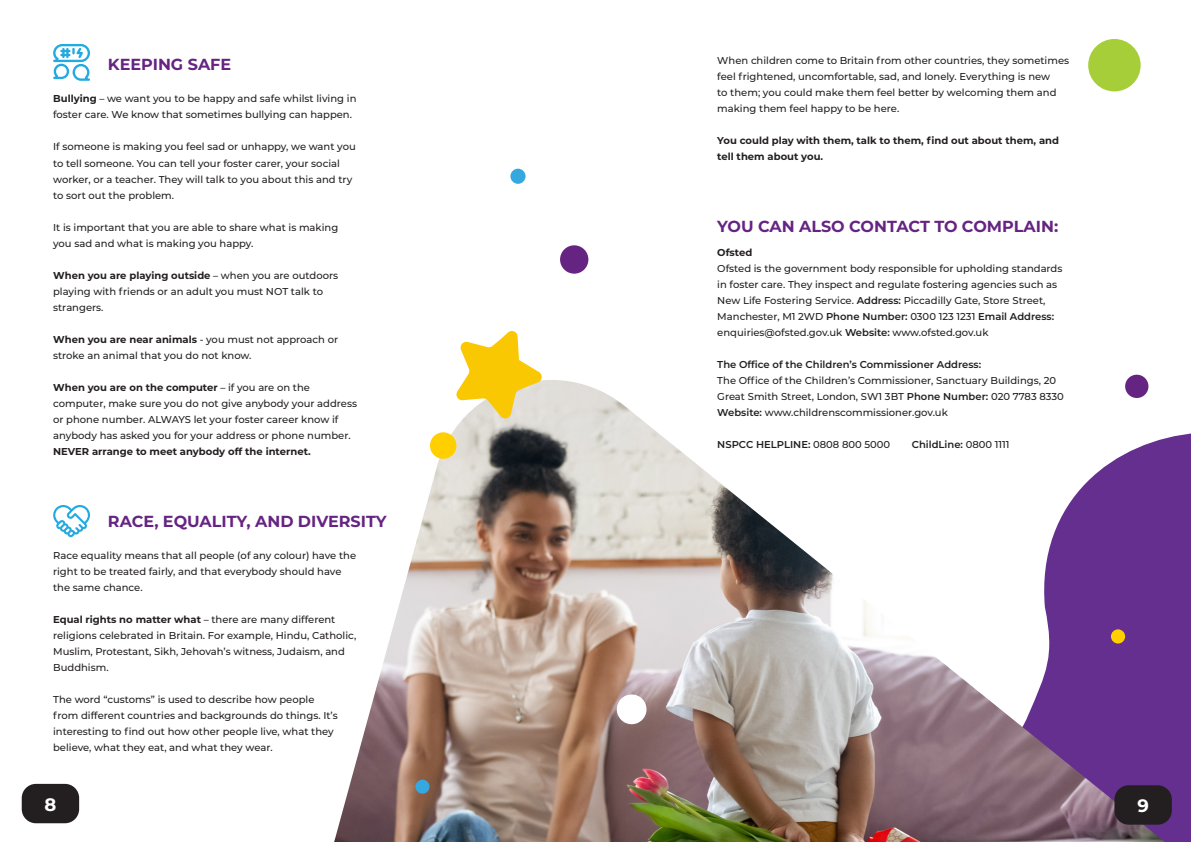
<style>
.page{position:relative;width:1191px;height:842px;background:#fff}
.page>*{position:absolute;margin:0;border:0;box-sizing:border-box;transform-origin:0 0}
.t1{font:700 18px "Montserrat";color:#fff}
.t2{font:700 16px "Montserrat";color:#662482}
.Body_Text{font:500 10px/16px "Montserrat";color:#231f20}
.Body_Text-2{font:600 10px "Montserrat";color:#231f20}
.Body_Text-3{font:700 10px/16px "Montserrat";color:#231f20}
.s1{font-weight:700}
.s2{font-weight:600}
.s3{font-weight:500}
</style>
<div class="page">
<svg style="left:1130px;top:374px;width:61px;height:468px;background:#7b4c9f"></svg>
<img style="left:334px;top:380px;width:830px;height:462px">
<div style="left:560px;top:245px;width:28px;height:29px;background:#662482;border-radius:50%"></div>
<div style="left:1111px;top:629px;width:14px;height:14px;background:#ffcf00;border-radius:50%"></div>
<div style="left:617px;top:694px;width:29px;height:30px;background:#fff;border-radius:50%"></div>
<div style="left:415px;top:780px;width:14px;height:14px;background:#36a8e0;border-radius:50%"></div>
<div style="left:1125px;top:375px;width:23px;height:23px;background:#662482;border-radius:50%"></div>
<div style="left:510px;top:169px;width:15px;height:15px;background:#36a8e0;border-radius:50%"></div>
<div style="left:430px;top:432px;width:26px;height:27px;background:#ffcf00;border-radius:50%"></div>
<div style="left:1088px;top:39px;width:52px;height:52px;background:#a6ce39;border-radius:50%"></div>
<svg style="left:455px;top:331px;width:88px;height:89px"></svg>
<svg style="left:53px;top:44px;width:37px;height:37px"></svg>
<svg style="left:53px;top:505px;width:37px;height:32px"></svg>
<div style="left:22px;top:784px;width:57px;height:39px;background:#231f20;border-radius:14px"></div>
<div style="left:1114px;top:785px;width:57px;height:40px;background:#231f20;border-radius:14px"></div>
<p class="t2" style="left:108px;top:53px;width:125px">KEEPING SAFE</p>
<p class="Body_Text" style="left:53px;top:91px;width:305px"><span class="s1">Bullying</span> – we want you to be happy and safe whilst living in foster care. We know that sometimes bullying can happen.</p>
<p class="Body_Text" style="left:53px;top:139px;width:304px">If someone is making you feel sad or unhappy, we want you to tell someone. You can tell your foster carer, your social worker, or a teacher. They will talk to you about this and try to sort out the problem.</p>
<p class="Body_Text" style="left:53px;top:219px;width:286px">It is important that you are able to share what is making you sad and what is making you happy.</p>
<p class="Body_Text" style="left:53px;top:267px;width:286px"><span class="s1">When you are playing outside</span> – when you are outdoors playing with friends or an adult you must NOT talk to strangers.</p>
<p class="Body_Text" style="left:53px;top:331px;width:286px"><span class="s1">When you are near animals</span> - you must not approach or stroke an animal that you do not know.</p>
<p class="Body_Text" style="left:53px;top:379px;width:305px"><span class="s1">When you are on the computer</span> – if you are on the computer, make sure you do not give anybody your address or phone number. ALWAYS let your foster career know if anybody has asked you for your address or phone number.<br><span class="s1">NEVER arrange to meet anybody off the internet.</span></p>
<p class="t2" style="left:108px;top:510px;width:280px">RACE, EQUALITY, AND DIVERSITY</p>
<p class="Body_Text" style="left:53px;top:547px;width:304px">Race equality means that all people (of any colour) have the right to be treated fairly, and that everybody should have the same chance.</p>
<p class="Body_Text" style="left:53px;top:611px;width:305px"><span class="s1">Equal rights no matter what</span> – there are many different religions celebrated in Britain. For example, Hindu, Catholic, Muslim, Protestant, Sikh, Jehovah’s witness, Judaism, and Buddhism.</p>
<p class="Body_Text" style="left:53px;top:691px;width:286px">The word “customs” is used to describe how people from different countries and backgrounds do things. It’s interesting to find out how other people live, what they believe, what they eat, and what they wear.</p>
<p class="Body_Text" style="left:717px;top:52px;width:353px">When children come to Britain from other countries, they sometimes feel frightened, uncomfortable, sad, and lonely. Everything is new<br>to them; you could make them feel better by welcoming them and making them feel happy to be here.</p>
<p class="Body_Text-3" style="left:717px;top:132px;width:343px">You could play with them, talk to them, find out about them, and tell them about you.</p>
<p class="t2" style="left:717px;top:215px;width:342px">YOU CAN ALSO CONTACT TO COMPLAIN:</p>
<p class="Body_Text-3" style="left:717px;top:244px;width:37px">Ofsted</p>
<p class="Body_Text" style="left:717px;top:260px;width:347px">Ofsted is the government body responsible for upholding standards in foster care. They inspect and regulate fostering agencies such as New Life Fostering Service. <span class="s2">Address:</span> Piccadilly Gate, Store Street, Manchester, M1 2WD <span class="s2">Phone Number:</span> 0300 123 1231 <span class="s2">Email Address: </span>enquiries@ofsted.gov.uk <span class="s2">Website:</span> www.ofsted.gov.uk</p>
<p class="Body_Text-2" style="left:717px;top:358px;width:265px">The Office of the Children’s Commissioner Address:</p>
<p class="Body_Text" style="left:717px;top:372px;width:348px">The Office of the Children’s Commissioner, Sanctuary Buildings, 20<br>Great Smith Street, London, SW1 3BT <span class="s2">Phone Number:</span> 020 7783 8330<br><span class="s2">Website:</span> www.childrenscommissioner.gov.uk</p>
<p class="Body_Text-2" style="left:717px;top:438px;width:174px">NSPCC HELPLINE: <span class="s3">0808 800 5000</span></p>
<p class="Body_Text-2" style="left:912px;top:438px;width:99px">ChildLine: <span class="s3">0800 1111</span></p>
<h1 class="t1" style="left:44px;top:792px;width:13px">8</h1>
<h1 class="t1" style="left:1137px;top:792px;width:13px">9</h1>
</div>
